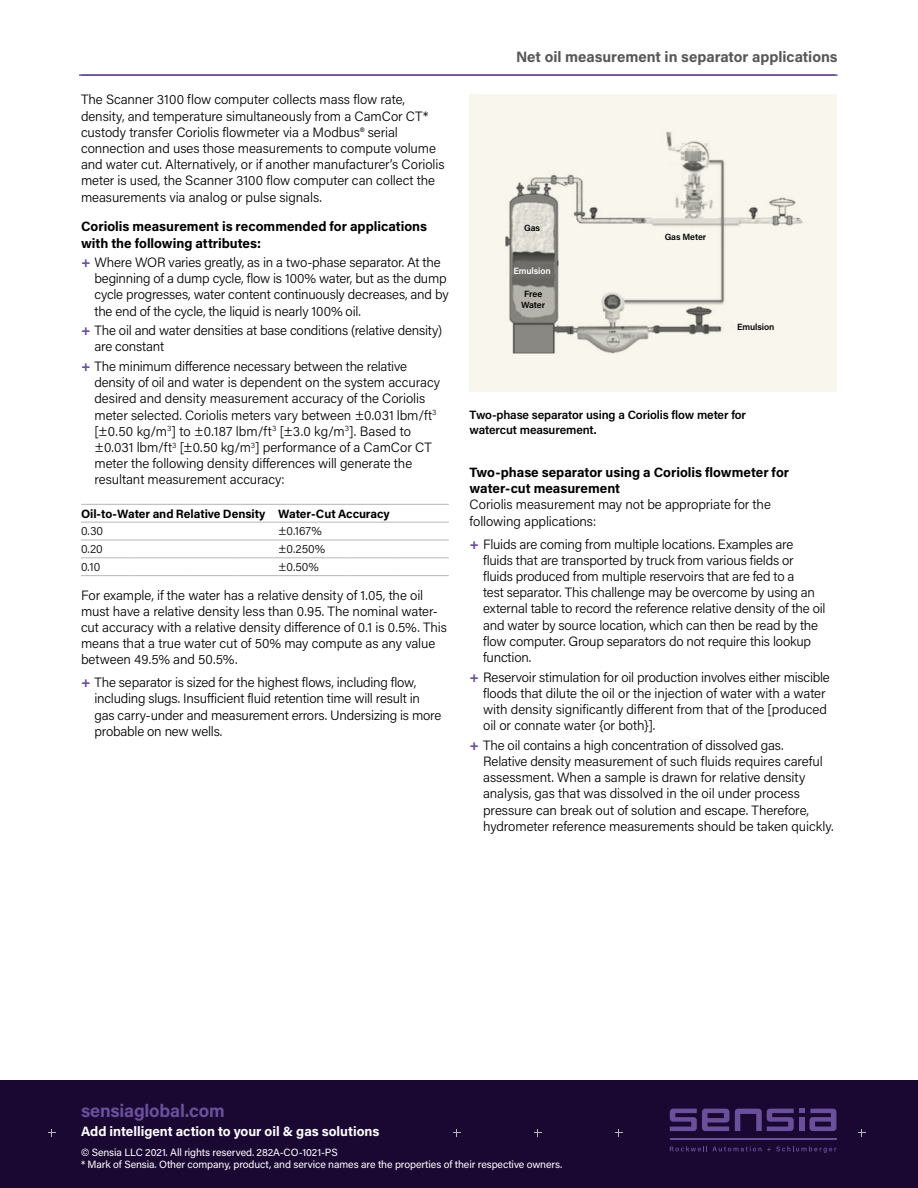
<style>
.page{position:relative;width:918px;height:1188px;background:#fff}
.page>*{position:absolute;margin:0;border:0;box-sizing:border-box;transform-origin:0 0}
.t1{font:700 18px "Acumin Pro";letter-spacing:-.01em;color:#6a4f9b}
.t2{font:700 15px "Acumin Pro";color:#575756}
.t3{font:300 13.5px/16.2px "Acumin Pro";letter-spacing:-.01em;color:#000}
.t4{font:700 13.5px/16.2px "Acumin Pro";color:#000}
.t5{font:700 13.5px "Acumin Pro";color:#fff}
.t6{font:600 12px/14.4px "Acumin Pro";letter-spacing:-.01em;color:#000}
.t7{font:700 12px "Acumin Pro";letter-spacing:-.01em;color:#000}
.t8{font:300 12px "Acumin Pro";color:#000}
.t9{font:10.5px/12.6px "Acumin Pro";letter-spacing:-.01em;color:#fff}
.t10{font:600 9px/10.8px "Acumin Pro";letter-spacing:-.015em;color:#000;text-align:center}
.t11{font:600 9px "Acumin Pro";letter-spacing:-.01em;color:#fff}
.s1{font-weight:700;color:#6a4f9b}
</style>
<div class="page">
<div style="left:0;top:1080px;width:918px;height:108px;background:#1a0832"></div>
<hr style="left:82px;top:74px;width:756px;height:2px;background:#6a4f9b">
<hr style="left:79px;top:74px;width:756px;height:2px;background:#6a4f9b">
<hr style="left:81px;top:575px;width:53px;height:1px;background:#b6b7b7">
<hr style="left:134px;top:575px;width:52px;height:1px;background:#b6b7b7">
<hr style="left:186px;top:575px;width:50px;height:1px;background:#b6b7b7">
<hr style="left:236px;top:575px;width:42px;height:1px;background:#b6b7b7">
<svg style="left:278px;top:575px;width:23px;height:1px"></svg>
<hr style="left:301px;top:575px;width:46px;height:1px;background:#b6b7b7">
<hr style="left:347px;top:575px;width:52px;height:1px;background:#b6b7b7">
<hr style="left:399px;top:575px;width:50px;height:1px;background:#b6b7b7">
<hr style="left:81px;top:504px;width:53px;height:1px;background:#b6b7b7">
<hr style="left:134px;top:504px;width:52px;height:1px;background:#b6b7b7">
<hr style="left:186px;top:504px;width:50px;height:1px;background:#b6b7b7">
<hr style="left:236px;top:504px;width:42px;height:1px;background:#b6b7b7">
<svg style="left:278px;top:504px;width:23px;height:1px"></svg>
<hr style="left:301px;top:504px;width:46px;height:1px;background:#b6b7b7">
<hr style="left:347px;top:504px;width:52px;height:1px;background:#b6b7b7">
<hr style="left:399px;top:504px;width:50px;height:1px;background:#b6b7b7">
<hr style="left:81px;top:522px;width:53px;height:1px;background:#b6b7b7">
<hr style="left:134px;top:522px;width:52px;height:1px;background:#b6b7b7">
<hr style="left:186px;top:522px;width:50px;height:1px;background:#b6b7b7">
<hr style="left:236px;top:522px;width:42px;height:1px;background:#b6b7b7">
<svg style="left:278px;top:522px;width:23px;height:1px"></svg>
<hr style="left:301px;top:522px;width:46px;height:1px;background:#b6b7b7">
<hr style="left:347px;top:522px;width:52px;height:1px;background:#b6b7b7">
<hr style="left:399px;top:522px;width:50px;height:1px;background:#b6b7b7">
<hr style="left:81px;top:540px;width:53px;height:1px;background:#b6b7b7">
<hr style="left:134px;top:540px;width:52px;height:1px;background:#b6b7b7">
<hr style="left:186px;top:540px;width:50px;height:1px;background:#b6b7b7">
<hr style="left:236px;top:540px;width:42px;height:1px;background:#b6b7b7">
<svg style="left:278px;top:540px;width:23px;height:1px"></svg>
<hr style="left:301px;top:540px;width:46px;height:1px;background:#b6b7b7">
<hr style="left:347px;top:540px;width:52px;height:1px;background:#b6b7b7">
<hr style="left:399px;top:540px;width:50px;height:1px;background:#b6b7b7">
<hr style="left:81px;top:557px;width:53px;height:1px;background:#b6b7b7">
<hr style="left:134px;top:557px;width:52px;height:1px;background:#b6b7b7">
<hr style="left:186px;top:557px;width:50px;height:1px;background:#b6b7b7">
<hr style="left:236px;top:557px;width:42px;height:1px;background:#b6b7b7">
<svg style="left:278px;top:557px;width:23px;height:1px"></svg>
<hr style="left:301px;top:557px;width:46px;height:1px;background:#b6b7b7">
<hr style="left:347px;top:557px;width:52px;height:1px;background:#b6b7b7">
<hr style="left:399px;top:557px;width:50px;height:1px;background:#b6b7b7">
<div style="left:470px;top:94px;width:367px;height:298px;background:#f9f7ed"></div>
<img style="left:505px;top:132px;width:298px;height:222px">
<svg style="left:615px;top:1129px;width:8px;height:7px"></svg>
<svg style="left:534px;top:1129px;width:8px;height:7px"></svg>
<svg style="left:48px;top:1129px;width:8px;height:7px"></svg>
<svg style="left:858px;top:1129px;width:8px;height:7px"></svg>
<svg style="left:453px;top:1129px;width:8px;height:7px"></svg>
<svg style="left:670px;top:1109px;width:59px;height:22px"></svg>
<svg style="left:735px;top:1109px;width:101px;height:22px"></svg>
<div style="left:799px;top:1117px;width:5px;height:14px;background:#6a4f9b"></div>
<hr style="left:670px;top:1138px;width:166px;height:1px;background:#6a4f9b">
<svg style="left:670px;top:1146px;width:166px;height:7px"></svg>
<p class="t3" style="left:81px;top:91px;width:365px">The Scanner 3100 flow computer collects mass flow rate, density, and temperature simultaneously from a CamCor CT* custody transfer Coriolis flowmeter via a Modbus® serial connection and uses those measurements to compute volume and water cut. Alternatively, or if another manufacturer’s Coriolis meter is used, the Scanner 3100 flow computer can collect the measurements via analog or pulse signals.</p>
<p class="t4" style="left:81px;top:218px;width:348px">Coriolis measurement is recommended for applications with the following attributes:</p>
<p class="t3" style="left:94px;top:254px;width:356px;text-indent:-14px"><span class="s1">+</span> Where WOR varies greatly, as in a two-phase separator. At the beginning of a dump cycle, flow is 100% water, but as the dump cycle progresses, water content continuously decreases, and by the end of the cycle, the liquid is nearly 100% oil.</p>
<p class="t3" style="left:94px;top:322px;width:349px;text-indent:-14px"><span class="s1">+</span> The oil and water densities at base conditions (relative density) are constant</p>
<p class="t3" style="left:94px;top:358px;width:347px;text-indent:-14px"><span class="s1">+</span> The minimum difference necessary between the relative density of oil and water is dependent on the system accuracy desired and density measurement accuracy of the Coriolis meter selected. Coriolis meters vary between ±0.031 lbm/ft<sup>3 </sup>[±0.50 kg/m<sup>3</sup>] to ±0.187 lbm/ft<sup>3</sup> [±3.0 kg/m<sup>3</sup>]. Based to ±0.031 lbm/ft<sup>3</sup> [±0.50 kg/m<sup>3</sup>] performance of a CamCor CT meter the following density differences will generate the resultant measurement accuracy:</p>
<p class="t7" style="left:81px;top:505px;width:310px">Oil-to-Water and Relative Density Water-Cut Accuracy</p>
<p class="t8" style="left:81px;top:523px;width:24px">0.30</p>
<p class="t8" style="left:278px;top:523px;width:45px">±0.167%</p>
<p class="t8" style="left:81px;top:541px;width:23px">0.20</p>
<p class="t8" style="left:278px;top:541px;width:49px">±0.250%</p>
<p class="t8" style="left:81px;top:559px;width:21px">0.10</p>
<p class="t8" style="left:278px;top:559px;width:42px">±0.50%</p>
<p class="t3" style="left:81px;top:586px;width:368px">For example, if the water has a relative density of 1.05, the oil must have a relative density less than 0.95. The nominal water&shy;cut accuracy with a relative density difference of 0.1 is 0.5%. This means that a true water cut of 50% may compute as any value between 49.5% and 50.5%.</p>
<p class="t3" style="left:94px;top:674px;width:348px;text-indent:-14px"><span class="s1">+</span> The separator is sized for the highest flows, including flow, including slugs. Insufficient fluid retention time will result in gas carry-under and measurement errors. Undersizing is more probable on new wells.</p>
<p class="t2" style="left:516px;top:46px;width:323px">Net oil measurement in separator applications</p>
<p class="t10" style="left:524px;top:222px;width:17px">Gas</p>
<p class="t11" style="left:513px;top:265px;width:39px">Emulsion</p>
<p class="t10" style="left:521px;top:289px;width:25px">Free<br>Water</p>
<p class="t10" style="left:665px;top:231px;width:43px">Gas Meter</p>
<p class="t10" style="left:737px;top:321px;width:39px">Emulsion</p>
<p class="t6" style="left:470px;top:408px;width:278px">Two-phase separator using a Coriolis flow meter for watercut measurement.</p>
<p class="t4" style="left:470px;top:464px;width:321px">Two-phase separator using a Coriolis flowmeter for water-cut measurement</p>
<p class="t3" style="left:470px;top:496px;width:303px">Coriolis measurement may not be appropriate for the following applications:</p>
<p class="t3" style="left:483px;top:535px;width:344px;text-indent:-14px"><span class="s1">+</span> Fluids are coming from multiple locations. Examples are fluids that are transported by truck from various fields or fluids produced from multiple reservoirs that are fed to a<br>test separator. This challenge may be overcome by using an external table to record the reference relative density of the oil and water by source location, which can then be read by the flow computer. Group separators do not require this lookup function.</p>
<p class="t3" style="left:483px;top:668px;width:348px;text-indent:-14px"><span class="s1">+</span> Reservoir stimulation for oil production involves either miscible floods that dilute the oil or the injection of water with a water with density significantly different from that of the [produced oil or connate water {or both}].</p>
<p class="t3" style="left:483px;top:736px;width:352px;text-indent:-14px"><span class="s1">+</span> The oil contains a high concentration of dissolved gas.<br>Relative density measurement of such fluids requires careful assessment. When a sample is drawn for relative density analysis, gas that was dissolved in the oil under process pressure can break out of solution and escape. Therefore, hydrometer reference measurements should be taken quickly.</p>
<h1 class="t1" style="left:81px;top:1098px;width:145px">sensiaglobal.com</h1>
<p class="t5" style="left:81px;top:1122px;width:300px">Add intelligent action to your oil &amp; gas solutions</p>
<p class="t9" style="left:81px;top:1145px;width:483px">© Sensia LLC 2021. All rights reserved. 282A-CO-1021-PS<br>* Mark of Sensia. Other company, product, and service names are the properties of their respective owners.</p>
</div>
